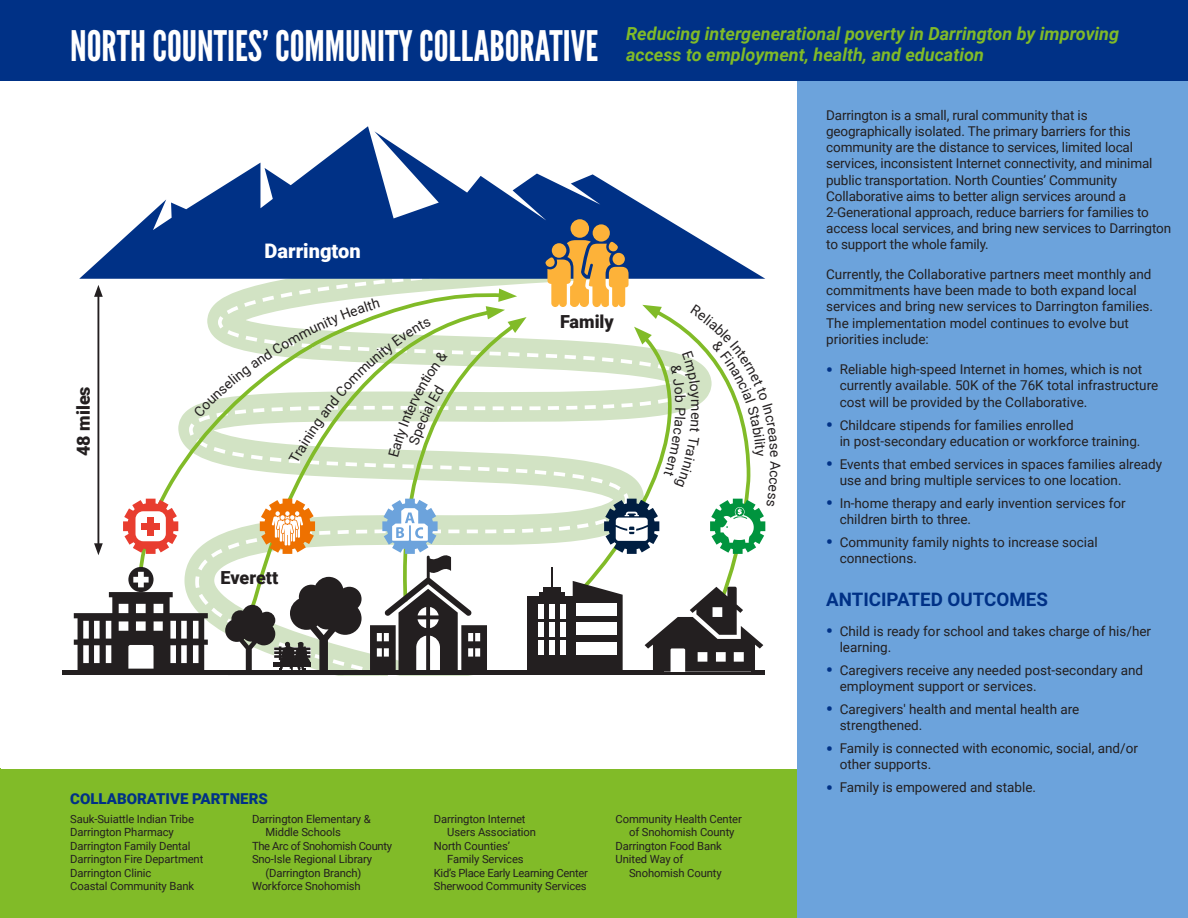
<style>
.page{position:relative;width:1188px;height:918px;background:#fff}
.page>*{position:absolute;margin:0;border:0;box-sizing:border-box;transform-origin:0 0}
.t1{font:42px "League Gothic";color:#fff}
.t2{font:900 19.95px "Roboto";color:#fff}
.t3{font:700 18.75px "Roboto";color:#003186}
.t4{font:italic 700 18px/21.6px "Roboto";color:#81bb28}
.t5{font:900 18px "Roboto";color:#231f20}
.t6{font:900 15px "Roboto";color:#003186}
.t7{font:13.5px/16.2px "Roboto";color:#231f20}
.t8{font:11.25px/13.5px "Roboto";letter-spacing:-.01em;color:#231f20}
.t9{font:11.25px "Roboto";letter-spacing:-.03em;color:#231f20}
.s1{font-weight:900;font-size:18px;color:#003186}
</style>
<div class="page">
<div style="left:0;top:768px;width:868px;height:150px;background:#81bb28"></div>
<div style="left:797px;top:81px;width:391px;height:837px;background:#6ca3dc"></div>
<div style="left:0;top:0;width:1188px;height:81px;background:#003186"></div>
<svg style="left:122px;top:126px;width:579px;height:114px"></svg>
<div style="left:571px;top:219px;width:18px;height:19px;background:#fdb239;border-radius:50%"></div>
<div style="left:593px;top:224px;width:17px;height:18px;background:#fdb239;border-radius:50%"></div>
<svg style="left:74px;top:240px;width:692px;height:435px"></svg>
<p class="t1" style="left:70px;top:21px;width:530px">NORTH COUNTIES’ COMMUNITY COLLABORATIVE</p>
<p class="t4" style="left:626px;top:22px;width:495px">Reducing intergenerational poverty in Darrington by improving access to employment, health, and education</p>
<p class="t5" style="left:71px;top:456px;width:71px;rotate:-90deg">48 miles</p>
<p class="t2" style="left:265px;top:237px;width:98px">Darrington</p>
<p class="t5" style="left:221px;top:565px;width:59px">Everett</p>
<p class="t6" style="left:70px;top:788px;width:199px">COLLABORATIVE PARTNERS</p>
<p class="t5" style="left:560px;top:309px;width:55px">Family</p>
<p class="t7" style="left:826px;top:106px;width:347px">Darrington is a small, rural community that is geographically isolated. The primary barriers for this community are the distance to services, limited local services, inconsistent Internet connectivity, and minimal public transportation. North Counties’ Community Collaborative aims to better align services around a 2-Generational approach, reduce barriers for families to access local services, and bring new services to Darrington to support the whole family.</p>
<p class="t7" style="left:826px;top:266px;width:328px">Currently, the Collaborative partners meet monthly and commitments have been made to both expand local services and bring new services to Darrington families.<br>The implementation model continues to evolve but priorities include:</p>
<p class="t7" style="left:840px;top:361px;width:320px;text-indent:-14px"><span class="s1">•</span> Reliable high-speed Internet in homes, which is not currently available. 50K of the 76K total infrastructure cost will be provided by the Collaborative.</p>
<p class="t7" style="left:840px;top:416px;width:302px;text-indent:-14px"><span class="s1">•</span> Childcare stipends for families enrolled<br>in post-secondary education or workforce training.</p>
<p class="t7" style="left:840px;top:455px;width:324px;text-indent:-14px"><span class="s1">•</span> Events that embed services in spaces families already use and bring multiple services to one location.</p>
<p class="t7" style="left:840px;top:494px;width:288px;text-indent:-14px"><span class="s1">•</span> In-home therapy and early invention services for children birth to three.</p>
<p class="t7" style="left:840px;top:534px;width:260px;text-indent:-14px"><span class="s1">•</span> Community family nights to increase social connections.</p>
<p class="t3" style="left:826px;top:586px;width:223px">ANTICIPATED OUTCOMES</p>
<p class="t7" style="left:840px;top:622px;width:313px;text-indent:-14px"><span class="s1">•</span> Child is ready for school and takes charge of his/her learning.</p>
<p class="t7" style="left:840px;top:661px;width:305px;text-indent:-14px"><span class="s1">•</span> Caregivers receive any needed post-secondary and employment support or services.</p>
<p class="t7" style="left:840px;top:701px;width:241px;text-indent:-14px"><span class="s1">•</span> Caregivers' health and mental health are strengthened.</p>
<p class="t7" style="left:840px;top:740px;width:300px;text-indent:-14px"><span class="s1">•</span> Family is connected with economic, social, and/or other supports.</p>
<p class="t7" style="left:826px;top:779px;width:211px"><span class="s1">•</span> Family is empowered and stable.</p>
<p class="t8" style="left:70px;top:812px;width:125px">Sauk-Suiattle Indian Tribe</p>
<p class="t8" style="left:70px;top:825px;width:105px">Darrington Pharmacy</p>
<p class="t8" style="left:70px;top:839px;width:135px">Darrington Family Dental<br>Darrington Fire Department</p>
<p class="t8" style="left:70px;top:866px;width:83px">Darrington Clinic</p>
<p class="t8" style="left:70px;top:879px;width:126px">Coastal Community Bank</p>
<p class="t8" style="left:266px;top:812px;width:107px;text-indent:-14px">Darrington Elementary &amp;<br>Middle Schools</p>
<p class="t9" style="left:252px;top:838px;width:142px">The Arc of Snohomish County</p>
<p class="t8" style="left:252px;top:852px;width:122px;text-align:center">Sno-Isle Regional Library (Darrington Branch)</p>
<p class="t8" style="left:252px;top:879px;width:110px">Workforce Snohomish</p>
<p class="t8" style="left:447px;top:812px;width:90px;text-indent:-14px">Darrington Internet<br>Users Association</p>
<p class="t8" style="left:447px;top:839px;width:78px;text-indent:-14px">North Counties’<br>Family Services</p>
<p class="t8" style="left:434px;top:866px;width:156px">Kid’s Place Early Learning Center</p>
<p class="t8" style="left:434px;top:879px;width:154px">Sherwood Community Services</p>
<p class="t8" style="left:616px;top:812px;width:128px;text-align:center">Community Health Center of Snohomish County</p>
<p class="t8" style="left:616px;top:839px;width:108px">Darrington Food Bank</p>
<p class="t8" style="left:629px;top:852px;width:94px;text-indent:-14px">United Way of<br>Snohomish County</p>
</div>
